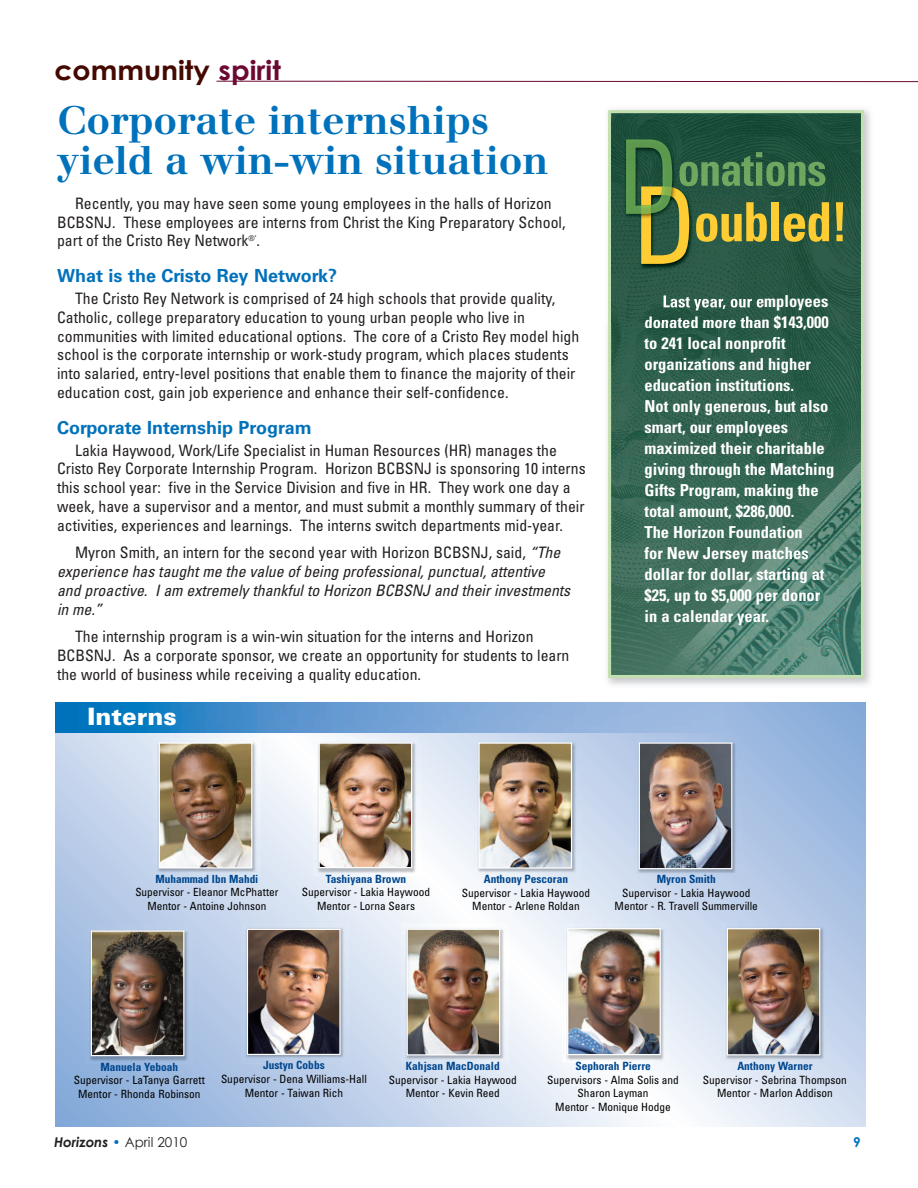
<style>
.page{position:relative;width:918px;height:1188px;background:#fff}
.page>*{position:absolute;margin:0;border:0;box-sizing:border-box;transform-origin:0 0}
.t1{font:700 condensed 54px "Univers";letter-spacing:-.02em;color:#fecd33;scale:.96 1}
.t2{font:700 39px/40.5px "Walbaum";color:#0071bb}
.t3{font:700 27px "Century Gothic";color:#440900;scale:1.05 1}
.t4{font:900 24px "Univers";color:#fff}
.t5{font:700 18px "Univers";color:#0071bb}
.t6{font:700 condensed 16.5px/21px "Univers";color:#fff}
.t7{font:condensed 15.75px/18.8px "Univers";color:#231f20}
.t8{font:italic condensed 15.75px/18.8px "Univers";color:#231f20}
.t9{font:13.5px "Century Gothic";color:#231f20}
.t10{font:700 13.5px "Century Gothic";color:#0071bb}
.t11{font:condensed 11.4px/13.6px "Univers";color:#000;text-align:center}
.t12{font:700 condensed 11.4px "Univers";color:#01478d}
.t13{font:condensed 11.25px/13.5px "Univers";color:#000;text-align:center}
.t14{font:700 condensed 11.25px "Univers";color:#01478d}
.s1{color:#6c0932}
.s2{font-style:normal}
.s3{font-weight:400;font-size:107.25px}
.s4{font-weight:700;font-style:italic}
.s5{font-weight:700;color:#0071bb}
</style>
<div class="page">
<svg style="left:56px;top:702px;width:810px;height:424px;background:#c8d7ed"></svg>
<hr style="left:217px;top:81px;width:701px;height:1px;background:#6c0932">
<img style="left:154px;top:738px;width:106px;height:138px">
<img style="left:161px;top:744px;width:89px;height:122px">
<div style="left:159px;top:742px;width:93px;height:126px;border:1px solid #fff"></div>
<img style="left:314px;top:738px;width:106px;height:138px">
<img style="left:321px;top:744px;width:89px;height:122px">
<div style="left:319px;top:742px;width:93px;height:126px;border:1px solid #fff"></div>
<img style="left:474px;top:738px;width:106px;height:138px">
<img style="left:480px;top:745px;width:90px;height:122px">
<div style="left:478px;top:743px;width:94px;height:126px;border:1px solid #fff"></div>
<img style="left:634px;top:738px;width:106px;height:139px">
<img style="left:641px;top:745px;width:89px;height:122px">
<div style="left:639px;top:743px;width:93px;height:126px;border:1px solid #fff"></div>
<img style="left:86px;top:926px;width:106px;height:138px">
<img style="left:93px;top:933px;width:89px;height:121px">
<div style="left:91px;top:931px;width:93px;height:125px;border:1px solid #fff"></div>
<img style="left:242px;top:924px;width:106px;height:139px">
<img style="left:249px;top:931px;width:90px;height:122px">
<div style="left:247px;top:929px;width:94px;height:126px;border:1px solid #fff"></div>
<img style="left:402px;top:924px;width:106px;height:139px">
<img style="left:409px;top:931px;width:89px;height:122px">
<div style="left:407px;top:929px;width:93px;height:126px;border:1px solid #fff"></div>
<img style="left:562px;top:923px;width:107px;height:140px">
<img style="left:569px;top:930px;width:90px;height:123px">
<div style="left:567px;top:928px;width:94px;height:127px;border:1px solid #fff"></div>
<img style="left:722px;top:924px;width:106px;height:139px">
<img style="left:729px;top:930px;width:89px;height:123px">
<div style="left:727px;top:928px;width:93px;height:127px;border:1px solid #fff"></div>
<img style="left:612px;top:114px;width:248px;height:560px">
<div style="left:608px;top:110px;width:256px;height:568px;border:3px solid #c2dfb0"></div>
<img style="left:606px;top:279px;width:155px;height:44px">
<img style="left:723px;top:152px;width:38px;height:127px">
<img style="left:664px;top:295px;width:97px;height:16px">
<img style="left:645px;top:316px;width:116px;height:7px">
<img style="left:606px;top:119px;width:117px;height:160px">
<img style="left:641px;top:186px;width:48px;height:78px">
<img style="left:626px;top:139px;width:46px;height:75px">
<img style="left:641px;top:186px;width:31px;height:28px">
<img style="left:761px;top:152px;width:65px;height:34px">
<img style="left:723px;top:165px;width:38px;height:21px">
<img style="left:680px;top:161px;width:43px;height:25px">
<img style="left:56px;top:702px;width:666px;height:30px">
<h3 class="t3" style="left:55px;top:53px;width:217px">community <span class="s1">spirit</span></h3>
<h2 class="t2" style="left:57px;top:104px;width:493px">Corporate internships yield a win-win situation</h2>
<p class="t7" style="left:57px;top:195px;width:510px;text-indent:18px">Recently, you may have seen some young employees in the halls of Horizon<br>BCBSNJ. These employees are interns from Christ the King Preparatory School, part of the Cristo Rey Network<sup>®’</sup>.</p>
<p class="t5" style="left:57px;top:269px;width:282px">What is the Cristo Rey Network?</p>
<p class="t7" style="left:57px;top:290px;width:524px;text-indent:18px">The Cristo Rey Network is comprised of 24 high schools that provide quality, Catholic, college preparatory education to young urban people who live in communities with limited educational options. The core of a Cristo Rey model high school is the corporate internship or work-study program, which places students into salaried, entry-level positions that enable them to finance the majority of their education cost, gain job experience and enhance their self-confidence.</p>
<p class="t5" style="left:57px;top:421px;width:256px">Corporate Internship Program</p>
<p class="t7" style="left:57px;top:442px;width:530px;text-indent:18px">Lakia Haywood, Work/Life Specialist in Human Resources (HR) manages the Cristo Rey Corporate Internship Program. Horizon BCBSNJ is sponsoring 10 interns this school year: five in the Service Division and five in HR. They work one day a week, have a supervisor and a mentor, and must submit a monthly summary of their activities, experiences and learnings. The interns switch departments mid-year.</p>
<p class="t8" style="left:57px;top:545px;width:515px;text-indent:18px"><span class="s2">Myron Smith, an intern for the second year with Horizon BCBSNJ, said,</span> “The experience has taught me the value of being professional, punctual, attentive and proactive. I am extremely thankful to Horizon BCBSNJ and their investments in me.”</p>
<p class="t7" style="left:57px;top:629px;width:514px;text-indent:18px">The internship program is a win-win situation for the interns and Horizon<br>BCBSNJ. As a corporate sponsor, we create an opportunity for students to learn the world of business while receiving a quality education.</p>
<h3 class="t4" style="left:87px;top:708px;width:91px">Interns</h3>
<h1 class="t1" style="left:632px;top:202px;width:226px"><span class="s3">D</span>oubled!</h1>
<p class="t6" style="left:644px;top:313px;width:191px">donated more than $143,000 to 241 local nonprofit organizations and higher education institutions.<br>Not only generous, but also smart, our employees maximized their charitable giving through the Matching<br>Gifts Program, making the total amount, $286,000.<br>The Horizon Foundation<br>for New Jersey matches dollar for dollar, starting at $25, up to $5,000 per donor in a calendar year.</p>
<p class="t14" style="left:155px;top:874px;width:104px">Muhammad Ibn Mahdi</p>
<p class="t13" style="left:135px;top:887px;width:145px">Supervisor - Eleanor McPhatter<br>Mentor - Antoine Johnson</p>
<p class="t12" style="left:326px;top:874px;width:82px">Tashiyana Brown</p>
<p class="t11" style="left:302px;top:886px;width:130px">Supervisor - Lakia Haywood<br>Mentor - Lorna Sears</p>
<p class="t12" style="left:484px;top:875px;width:86px">Anthony Pescoran</p>
<p class="t11" style="left:462px;top:887px;width:130px">Supervisor - Lakia Haywood<br>Mentor - Arlene Roldan</p>
<p class="t12" style="left:657px;top:875px;width:60px">Myron Smith</p>
<p class="t11" style="left:615px;top:887px;width:145px">Supervisor - Lakia Haywood<br>Mentor - R. Travell Summerville</p>
<p class="t12" style="left:100px;top:1062px;width:79px">Manuela Yeboah</p>
<p class="t11" style="left:74px;top:1074px;width:133px">Supervisor - LaTanya Garrett<br>Mentor - Rhonda Robinson</p>
<p class="t12" style="left:263px;top:1061px;width:63px">Justyn Cobbs</p>
<p class="t11" style="left:221px;top:1073px;width:147px">Supervisor - Dena Williams-Hall<br>Mentor - Taiwan Rich</p>
<p class="t12" style="left:406px;top:1062px;width:95px">Kahjsan MacDonald</p>
<p class="t11" style="left:389px;top:1074px;width:130px">Supervisor - Lakia Haywood<br>Mentor - Kevin Reed</p>
<p class="t12" style="left:575px;top:1062px;width:77px">Sephorah Pierre</p>
<p class="t11" style="left:547px;top:1074px;width:133px">Supervisors - Alma Solis and<br>Sharon Layman<br>Mentor - Monique Hodge</p>
<p class="t12" style="left:737px;top:1062px;width:77px">Anthony Warner</p>
<p class="t11" style="left:703px;top:1074px;width:146px">Supervisor - Sebrina Thompson<br>Mentor - Marlon Addison</p>
<p class="t9" style="left:54px;top:1133px;width:135px"><span class="s4">Horizons</span> <span class="s5">•</span> April 2010</p>
<p class="t10" style="left:853px;top:1133px;width:9px">9</p>
</div>
